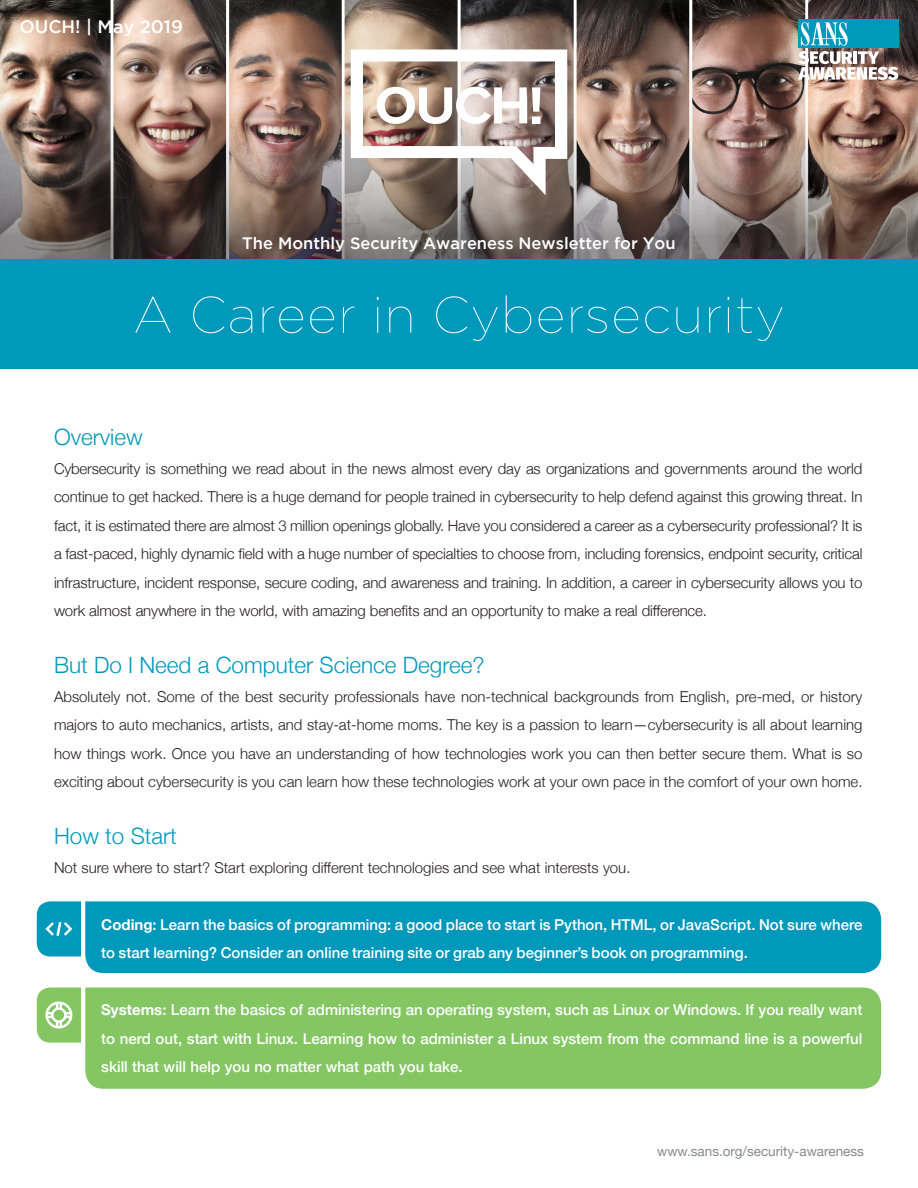
<style>
.page{position:relative;width:918px;height:1188px;background:#fff}
.page>*{position:absolute;margin:0;border:0;box-sizing:border-box;transform-origin:0 0}
.t1{font:100 51px "Gotham";letter-spacing:.025em;color:#fff}
.MainText{font:300 22.5px "Helvetica Neue";color:#0099bc}
.t2{font:500 18px "Gotham";color:#fff}
.t3{font:500 16.5px "Gotham";color:#fff}
.MainText-2{font:300 15px/28.5px "Helvetica Neue";color:#231f20;text-align:justify}
.indents{font:500 15px/28.5px "Helvetica Neue";color:#fff}
.t4{font:13.5px "Helvetica Neue";color:#868a8e}
.s1{font-weight:700}
</style>
<div class="page">
<div style="left:85px;top:988px;width:796px;height:101px;background:#83c662"></div>
<div style="left:85px;top:901px;width:796px;height:72px;background:#0098bb"></div>
<img style="left:0;top:0;width:918px;height:259px">
<div style="left:0;top:259px;width:918px;height:110px;background:#0099bc"></div>
<svg style="left:351px;top:50px;width:216px;height:145px"></svg>
<div style="left:798px;top:19px;width:100px;height:29px;background:#0098bb"></div>
<svg style="left:798px;top:22px;width:100px;height:58px"></svg>
<svg style="left:37px;top:901px;width:44px;height:55px;background:#14a0c0"></svg>
<svg style="left:37px;top:988px;width:44px;height:55px;background:#99d07e"></svg>
<p class="t2" style="left:19px;top:16px;width:165px">OUCH! | May 2019</p>
<p class="t3" style="left:242px;top:233px;width:435px">The Monthly Security Awareness Newsletter for You</p>
<p class="t1" style="left:133px;top:287px;width:653px">A Career in Cybersecurity</p>
<p class="MainText" style="left:54px;top:419px;width:90px">Overview</p>
<p class="MainText-2" style="left:54px;top:453px;width:810px">Cybersecurity is something we read about in the news almost every day as organizations and governments around the world continue to get hacked. There is a huge demand for people trained in cybersecurity to help defend against this growing threat In. fact isit, estimated there are almost 3 million openings globally. Have you considered a career as a cybersecurity professional? isIt a fast-paced, highly dynamic field with a huge number of specialties to choose from, including forensics, endpoint security, critical infrastructure, incident response, secure coding, and awareness and training In. addition a, career in cybersecurity allows you to work almost anywhere in the world, with amazing benefits and an opportunity to make a real difference.</p>
<p class="MainText" style="left:54px;top:647px;width:432px">But Do I Need a Computer Science Degree?</p>
<p class="MainText-2" style="left:54px;top:681px;width:810px">Absolutely not. Some of the best security professionals have non-technical backgrounds from English, pre-med, or history majors to auto mechanics, artists, and stay-at-home moms. The key is a passion to learn—cybersecurity is all about learning how things work. Once you have an understanding of how technologies work you can then better secure them. What is so exciting about cybersecurity is you can learn how these technologies work at your own pace in the comfort of your own home.</p>
<p class="MainText" style="left:54px;top:818px;width:124px">How to Start</p>
<p class="MainText-2" style="left:54px;top:852px;width:578px">Not sure where to start? Start exploring different technologies and see what interests you.</p>
<p class="indents" style="left:101px;top:909px;width:763px"><span class="s1">Coding</span>: Learn the basics of programming a: good place to start is Python, HTML, or JavaScript. Not sure where to start learning? Consider an online training site or grab any beginner s’ book on programming.</p>
<p class="indents" style="left:101px;top:994px;width:763px;text-align:justify"><span class="s1">Systems</span>: Learn the basics of administering an operating system, such as Linux or Windows If. you really want to nerd out, start with Linux. Learning how to administer a Linux system from the command line is a powerful skill that will help you no matter what path you take.</p>
<p class="t4" style="left:657px;top:1142px;width:208px">www.sans.org/security-awareness</p>
</div>
